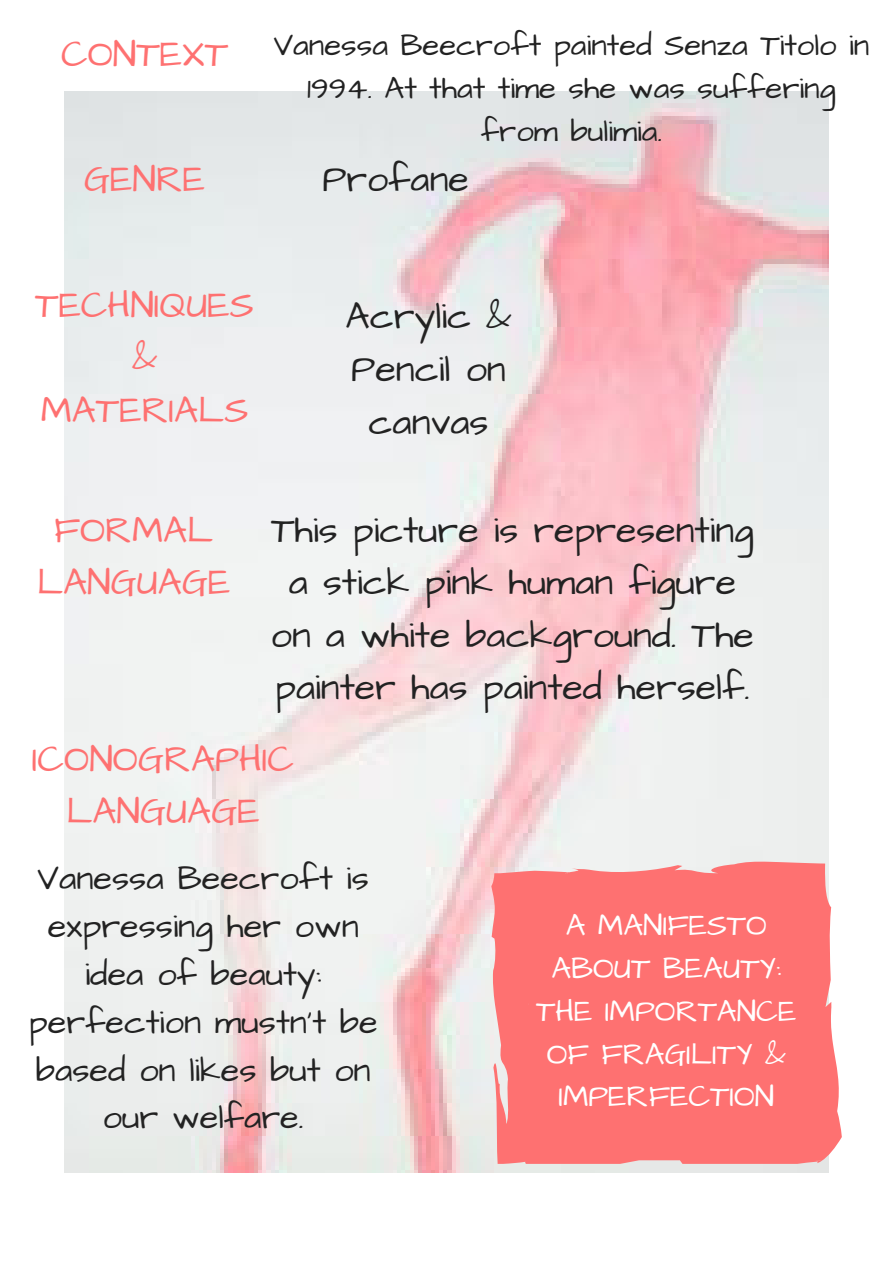
<style>
.page{position:relative;width:893px;height:1263px;background:#fff}
.page>*{position:absolute;margin:0;border:0;box-sizing:border-box;transform-origin:0 0}
.t1{font:37.88px/52.9px "Architects Daughter";color:#222;text-align:center}
.t2{font:37.65px/52.3px "Architects Daughter";color:#222;text-align:center}
.t3{font:37.65px/52.3px "Architects Daughter";color:#fe7171;text-align:center}
.t4{font:34.28px/47.8px "Architects Daughter";color:#222;text-align:center}
.t5{font:31.05px/43.3px "Architects Daughter";color:#222;text-align:center}
.t6{font:30.9px/42.8px "Architects Daughter";color:#fff;text-align:center}
</style>
<div class="page">
<img style="left:64px;top:91px;width:765px;height:1081px">
<svg style="left:491px;top:862px;width:351px;height:302px;background:#fc7a7a"></svg>
<svg style="left:817px;top:1160px;width:4px;height:3px"></svg>
<p class="t3" style="left:61px;top:29px;width:169px">CONTEXT</p>
<p class="t3" style="left:84px;top:154px;width:122px">GENRE</p>
<p class="t5" style="left:274px;top:24px;width:597px">Vanessa Beecroft painted Senza Titolo in<br>1994. At that time she was suffering from bulimia.</p>
<p class="t2" style="left:322px;top:154px;width:148px">Profane</p>
<p class="t3" style="left:35px;top:280px;width:220px">TECHNIQUES &amp;<br>MATERIALS</p>
<p class="t1" style="left:345px;top:291px;width:168px">Acrylic &amp;<br>Pencil on canvas</p>
<p class="t3" style="left:37px;top:505px;width:195px">FORMAL<br>LANGUAGE</p>
<p class="t2" style="left:271px;top:505px;width:485px">This picture is representing a stick pink human figure on a white background. The painter has painted herself.</p>
<p class="t3" style="left:32px;top:734px;width:264px">ICONOGRAPHIC<br>LANGUAGE</p>
<p class="t4" style="left:29px;top:855px;width:350px">Vanessa Beecroft is expressing her own idea of beauty: perfection mustn’t be based on likes but on our welfare.</p>
<p class="t6" style="left:536px;top:905px;width:262px">A MANIFESTO<br>ABOUT BEAUTY:<br>THE IMPORTANCE<br>OF FRAGILITY &amp;<br>IMPERFECTION</p>
</div>
